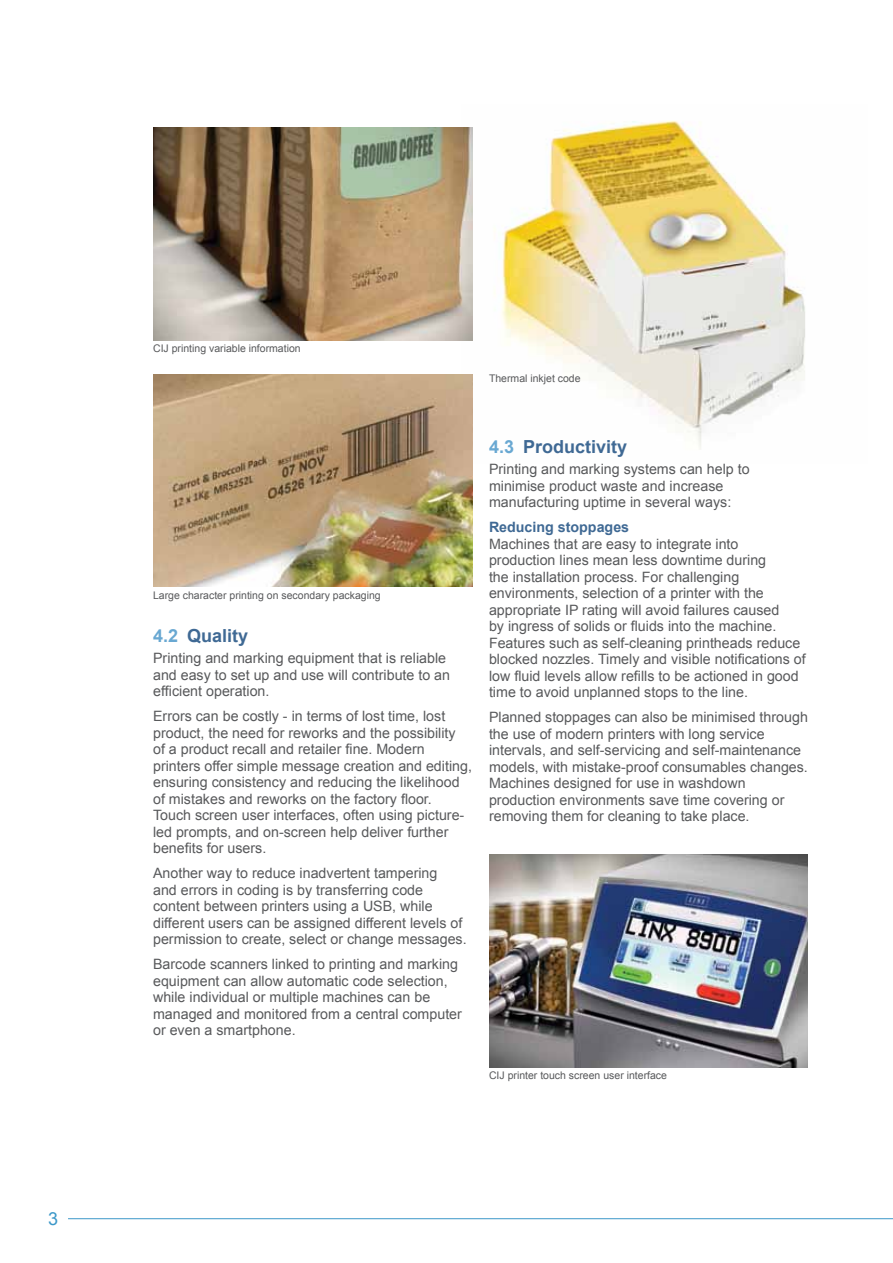
<style>
.page{position:relative;width:893px;height:1263px;background:#fff}
.page>*{position:absolute;margin:0;border:0;box-sizing:border-box;transform-origin:0 0}
.t1{font:700 18px "Arial";color:#3f6994}
.t2{font:18px "Arial";color:#3c98c9}
.t3{font:14.25px/16.5px "Arial";color:#58595b}
.t4{font:700 14.25px "Arial";color:#3f6994}
.t5{font:10.5px "Arial";color:#58595b}
.s1{color:#69a8d2}
</style>
<div class="page">
<hr style="left:68px;top:1218px;width:825px;height:1px;background:#3c98c9">
<img style="left:461px;top:120px;width:344px;height:343px">
<img style="left:153px;top:374px;width:319px;height:213px">
<img style="left:489px;top:855px;width:319px;height:212px">
<img style="left:153px;top:128px;width:319px;height:212px">
<p class="t2" style="left:48px;top:1207px;width:12px">3</p>
<p class="t5" style="left:153px;top:341px;width:149px">CIJ printing variable information</p>
<p class="t5" style="left:489px;top:371px;width:93px">Thermal inkjet code</p>
<p class="t5" style="left:153px;top:588px;width:229px">Large character printing on secondary packaging</p>
<p class="t1" style="left:153px;top:624px;width:97px"><span class="s1">4.2</span> Quality</p>
<p class="t3" style="left:153px;top:650px;width:299px">Printing and marking equipment that is reliable and easy to set up and use will contribute to an efficient operation.</p>
<p class="t3" style="left:153px;top:708px;width:320px">Errors can be costly - in terms of lost time, lost product, the need for reworks and the possibility<br>of a product recall and retailer fine. Modern printers offer simple message creation and editing, ensuring consistency and reducing the likelihood of mistakes and reworks on the factory floor.<br>Touch screen user interfaces, often using picture&shy;led prompts, and on-screen help deliver further benefits for users.</p>
<p class="t3" style="left:153px;top:865px;width:315px">Another way to reduce inadvertent tampering<br>and errors in coding is by transferring code content between printers using a USB, while different users can be assigned different levels of permission to create, select or change messages.</p>
<p class="t3" style="left:153px;top:956px;width:311px">Barcode scanners linked to printing and marking equipment can allow automatic code selection, while individual or multiple machines can be managed and monitored from a central computer or even a smartphone.</p>
<p class="t1" style="left:489px;top:435px;width:140px"><span class="s1">4.3</span> Productivity</p>
<p class="t3" style="left:489px;top:461px;width:262px">Printing and marking systems can help to minimise product waste and increase manufacturing uptime in several ways:</p>
<p class="t4" style="left:489px;top:518px;width:142px">Reducing stoppages</p>
<p class="t3" style="left:489px;top:535px;width:318px">Machines that are easy to integrate into production lines mean less downtime during<br>the installation process. For challenging environments, selection of a printer with the appropriate IP rating will avoid failures caused<br>by ingress of solids or fluids into the machine.<br>Features such as self-cleaning printheads reduce blocked nozzles. Timely and visible notifications of low fluid levels allow refills to be actioned in good time to avoid unplanned stops to the line.</p>
<p class="t3" style="left:489px;top:709px;width:320px">Planned stoppages can also be minimised through the use of modern printers with long service intervals, and self-servicing and self-maintenance models, with mistake-proof consumables changes.<br>Machines designed for use in washdown production environments save time covering or removing them for cleaning to take place.</p>
<p class="t5" style="left:489px;top:1069px;width:179px">CIJ printer touch screen user interface</p>
</div>
